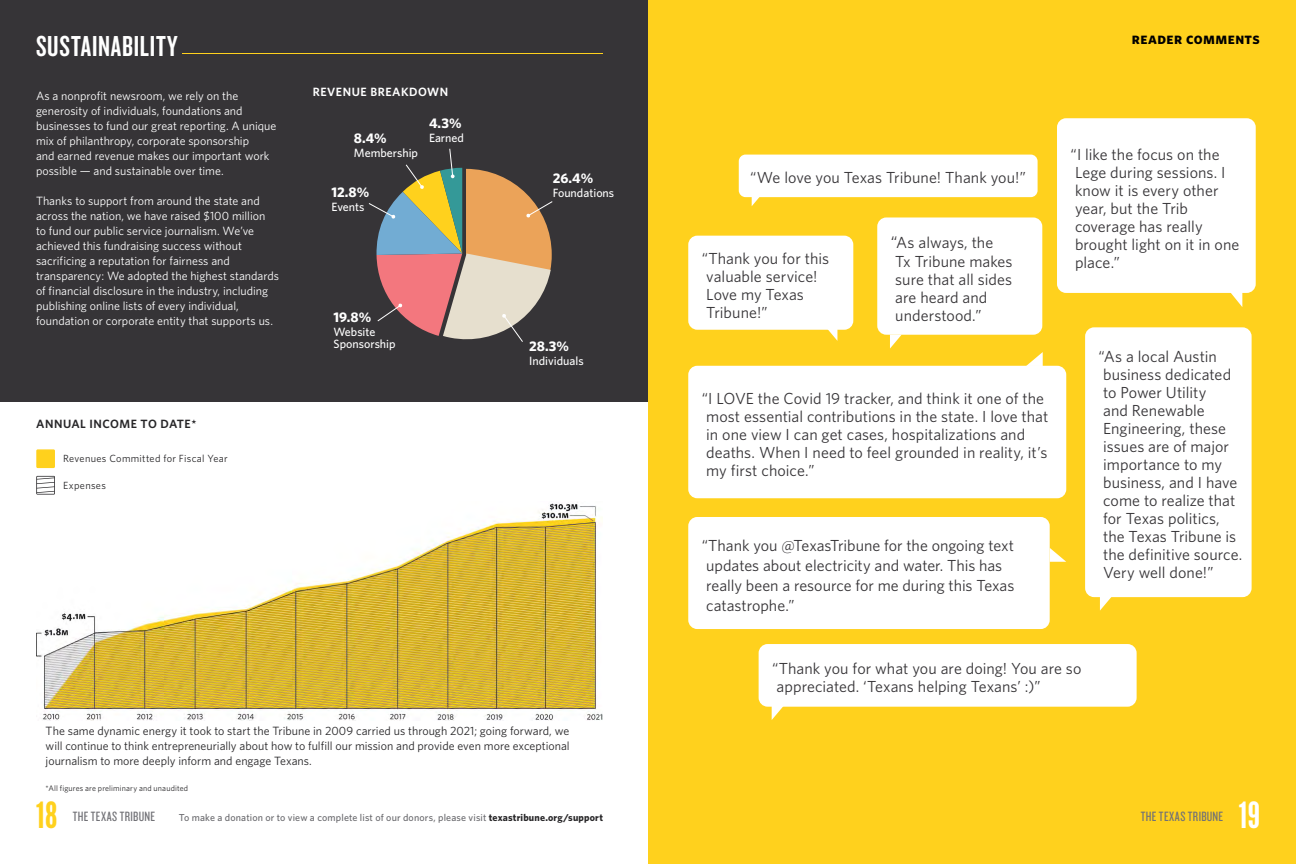
<style>
.page{position:relative;width:1296px;height:864px;background:#fff}
.page>*{position:absolute;margin:0;border:0;box-sizing:border-box;transform-origin:0 0}
.t1{font:36px "League Gothic";color:#ffd11d}
.t2{font:36px "League Gothic";color:#fff}
.t3{font:30px "Knockout HTF48 Featherweight";letter-spacing:.025em;color:#fff}
.t4{font:16px/18px "Whitney";color:#363437}
.t5{font:16px "Whitney Bold SC";letter-spacing:.025em;color:#000}
.t6{font:14px "Knockout HTF28 Junior Featherwt";letter-spacing:.03em;color:#717176}
.t7{font:700 14px "Whitney";color:#fff}
.t8{font:12px/15px "Whitney";color:#fff}
.t9{font:12px/15px "Whitney";color:#272628;text-align:justify}
.t10{font:500 12px/12px "Whitney";color:#fff}
.t11{font:600 12px "Whitney";letter-spacing:.04em;color:#272628}
.t12{font:600 12px "Whitney";letter-spacing:.045em;color:#fff}
.t13{font:10.4px "Whitney";letter-spacing:.03em;color:#272628}
.t14{font:500 10px "Whitney";letter-spacing:.015em;color:#68686c}
.t15{font:8px "Whitney";letter-spacing:.02em;color:#272628}
.s1{font-size:17px}
.s2{font-weight:700;color:#272628}
</style>
<div class="page">
<div style="left:648px;top:0;width:648px;height:864px;background:#ffd11d"></div>
<div style="left:688px;top:517px;width:362px;height:112px;background:#fff;border-radius:9px"></div>
<svg style="left:1050px;top:548px;width:16px;height:14px"></svg>
<div style="left:688px;top:236px;width:165px;height:94px;background:#fff;border-radius:9px"></div>
<svg style="left:826px;top:329px;width:11px;height:11px"></svg>
<div style="left:739px;top:155px;width:299px;height:42px;background:#fff;border-radius:7px"></div>
<svg style="left:752px;top:197px;width:8px;height:9px"></svg>
<div style="left:877px;top:217px;width:165px;height:118px;background:#fff;border-radius:9px"></div>
<svg style="left:890px;top:335px;width:12px;height:14px"></svg>
<div style="left:1057px;top:118px;width:199px;height:175px;background:#fff;border-radius:9px"></div>
<svg style="left:1229px;top:292px;width:13px;height:15px"></svg>
<div style="left:759px;top:644px;width:378px;height:63px;background:#fff;border-radius:9px"></div>
<svg style="left:772px;top:706px;width:14px;height:14px"></svg>
<svg style="left:1026px;top:352px;width:17px;height:14px"></svg>
<div style="left:688px;top:366px;width:378px;height:132px;background:#fff;border-radius:9px"></div>
<div style="left:1085px;top:327px;width:167px;height:270px;background:#fff;border-radius:9px"></div>
<svg style="left:1100px;top:597px;width:14px;height:14px"></svg>
<div style="left:0;top:0;width:648px;height:402px;background:#363437"></div>
<hr style="left:183px;top:54px;width:420px;height:1px;background:#ffd11d">
<svg style="left:36px;top:449px;width:19px;height:19px"></svg>
<svg style="left:36px;top:476px;width:19px;height:19px"></svg>
<img style="left:37px;top:502px;width:566px;height:218px">
<svg style="left:368px;top:148px;width:185px;height:194px"></svg>
<h2 class="t3" style="left:36px;top:31px;width:143px">SUSTAINABILITY</h2>
<p class="t8" style="left:36px;top:88px;width:242px">As a nonprofit newsroom, we rely on the generosity of individuals, foundations and businesses to fund our great reporting. A unique mix of philanthropy, corporate sponsorship<br>and earned revenue makes our important work possible — and sustainable over time.</p>
<p class="t8" style="left:36px;top:193px;width:245px">Thanks to support from around the state and across the nation, we have raised $100 million<br>to fund our public service journalism. We’ve achieved this fundraising success without sacrificing a reputation for fairness and transparency: We adopted the highest standards of financial disclosure in the industry, including publishing online lists of every individual, foundation or corporate entity that supports us.</p>
<p class="t11" style="left:36px;top:417px;width:162px">ANNUAL INCOME TO DATE*</p>
<p class="t13" style="left:63px;top:453px;width:166px">Revenues Committed for Fiscal Year</p>
<p class="t13" style="left:63px;top:479px;width:44px">Expenses</p>
<p class="t12" style="left:313px;top:84px;width:137px">REVENUE BREAKDOWN</p>
<p class="t7" style="left:354px;top:129px;width:34px">8.4%</p>
<p class="t10" style="left:354px;top:146px;width:66px">Membership</p>
<p class="t7" style="left:332px;top:184px;width:39px">12.8%</p>
<p class="t10" style="left:332px;top:201px;width:34px">Events</p>
<p class="t7" style="left:429px;top:115px;width:34px">4.3%</p>
<p class="t10" style="left:429px;top:132px;width:37px">Earned</p>
<p class="t7" style="left:334px;top:309px;width:39px">19.8%</p>
<p class="t10" style="left:334px;top:326px;width:63px">Website<br>Sponsorship</p>
<p class="t7" style="left:553px;top:170px;width:42px">26.4%</p>
<p class="t10" style="left:553px;top:187px;width:63px">Foundations</p>
<p class="t7" style="left:529px;top:337px;width:41px">28.3%</p>
<p class="t10" style="left:529px;top:354px;width:56px">Individuals</p>
<p class="t9" style="left:46px;top:723px;width:526px">The same dynamic energy it took to start the Tribune in 2009 carried us through 2021; going forward, we will continue to think entrepreneurially about how to fulfill our mission and provide even more exceptional journalism to more deeply inform and engage Texans.</p>
<p class="t15" style="left:46px;top:784px;width:144px">*All figures are preliminary and unaudited</p>
<p class="t5" style="left:1132px;top:29px;width:130px">reader comments</p>
<p class="t4" style="left:750px;top:168px;width:277px">“We love you Texas Tribune! Thank you!”</p>
<p class="t4" style="left:702px;top:249px;width:129px">“Thank you for this valuable service!<br>Love my Texas<br>Tribune!”</p>
<p class="t4" style="left:891px;top:233px;width:123px"><span class="s1">“</span>As always, the<br>Tx Tribune makes sure that all sides are heard and understood.”</p>
<p class="t4" style="left:702px;top:389px;width:348px">“I LOVE the Covid 19 tracker, and think it one of the most essential contributions in the state. I love that in one view I can get cases, hospitalizations and deaths. When I need to feel grounded in reality, it’s my first choice.”</p>
<p class="t4" style="left:702px;top:535px;width:314px;line-height:20px">“Thank you @TexasTribune for the ongoing text updates about electricity and water. This has really been a resource for me during this Texas catastrophe.”</p>
<p class="t4" style="left:1071px;top:145px;width:170px">“I like the focus on the<br>Lege during sessions. I know it is every other year, but the Trib coverage has really brought light on it in one place.”</p>
<p class="t4" style="left:1099px;top:347px;width:145px">“As a local Austin business dedicated to Power Utility<br>and Renewable<br>Engineering, these issues are of major importance to my business, and I have come to realize that for Texas politics,<br>the Texas Tribune is the definitive source.<br>Very well done!”</p>
<p class="t4" style="left:772px;top:659px;width:311px">“Thank you for what you are doing! You are so appreciated. ‘Texans helping Texans’ :)”</p>
<h1 class="t1" style="left:36px;top:793px;width:23px">18</h1>
<h1 class="t2" style="left:1239px;top:793px;width:23px">19</h1>
<p class="t6" style="left:1141px;top:809px;width:84px">THE TEXAS TRIBUNE</p>
<p class="t6" style="left:73px;top:809px;width:84px">THE TEXAS TRIBUNE</p>
<p class="t14" style="left:179px;top:811px;width:426px">To make a donation or to view a complete list of our donors, please visit <span class="s2">texastribune.org/support</span></p>
</div>
